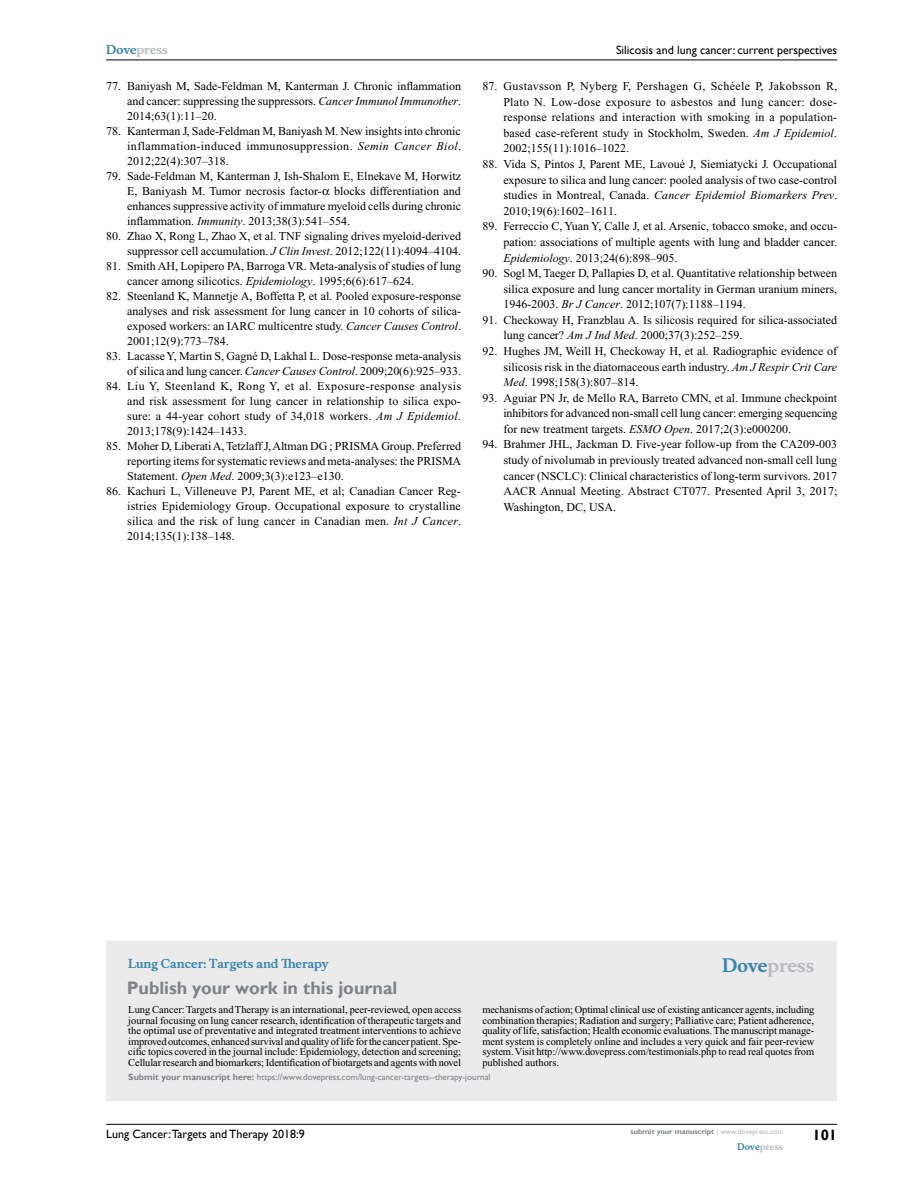
<style>
.page{position:relative;width:918px;height:1188px;background:#fff}
.page>*{position:absolute;margin:0;border:0;box-sizing:border-box;transform-origin:0 0}
.t1{font:700 18px "Gill Sans";color:#808285}
.t2{font:700 18px "Musee";color:#b8babc}
.t3{font:700 15px "Gill Sans";color:#000}
.t4{font:12px/15px "Times New Roman";color:#000;text-align:justify}
.t5{font:12px "Gill Sans";color:#000}
.t6{font:700 12px "Musee";color:#3785ad}
.t7{font:700 12px "Musee";color:#b8babc}
.t8{font:10.5px/10.5px "Times New Roman";letter-spacing:-.01em;color:#000;text-align:justify}
.t9{font:9px "Gill Sans";color:#808285}
.t10{font:700 9px "Musee";color:#b8babc}
.t11{font:700 7.5px "Gill Sans";color:#808285}
.s1{color:#3785ad}
.s2{font-style:italic}
.s3{font-weight:700}
.s4{font-weight:400;color:#b8babc}
</style>
<div class="page">
<div style="left:106px;top:941px;width:731px;height:159px;background:#ebebec"></div>
<hr style="left:106px;top:1124px;width:731px;height:1px;background:#000">
<hr style="left:106px;top:60px;width:731px;height:1px;background:#000">
<p class="t7" style="left:106px;top:43px;width:63px"><span class="s1">Dove</span>press</p>
<p class="t4" style="left:127px;top:79px;width:335px;text-indent:-21px">77. Baniyash M, Sade-Feldman M, Kanterman J. Chronic inflammation and cancer: suppressing the suppressors. <span class="s2">Cancer Immunol Immunother</span>.<br>2014;63(1):11–20.</p>
<p class="t4" style="left:127px;top:124px;width:335px;text-indent:-21px">78. Kanterman J, Sade-Feldman M, Baniyash M. New insights into chronic inflammation-induced immunosuppression. <span class="s2">Semin Cancer Biol</span>.<br>2012;22(4):307–318.</p>
<p class="t4" style="left:127px;top:169px;width:335px;text-indent:-21px">79. Sade-Feldman M, Kanterman J, Ish-Shalom E, Elnekave M, Horwitz E, Baniyash M. Tumor necrosis factor- blocks differentiation and enhances suppressive activity of immature myeloid cells during chronic inflammation. <span class="s2">Immunity</span>. 2013;38(3):541–554.</p>
<p class="t4" style="left:106px;top:229px;width:356px;text-align:right">80. Zhao X, Rong L, Zhao X, et al. TNF signaling drives myeloid-derived suppressor cell accumulation. <span class="s2">J Clin Invest</span>. 2012;122(11):4094–4104.</p>
<p class="t4" style="left:127px;top:259px;width:335px;text-indent:-21px">81. Smith AH, Lopipero PA, Barroga VR. Meta-analysis of studies of lung cancer among silicotics. <span class="s2">Epidemiology</span>. 1995;6(6):617–624.</p>
<p class="t4" style="left:127px;top:289px;width:335px;text-indent:-21px">82. Steenland K, Mannetje A, Boffetta P, et al. Pooled exposure-response analyses and risk assessment for lung cancer in 10 cohorts of silica&shy;exposed workers: an IARC multicentre study. <span class="s2">Cancer Causes Control</span>.<br>2001;12(9):773–784.</p>
<p class="t4" style="left:106px;top:349px;width:356px;text-align:right">83. Lacasse Y, Martin S, Gagné D, Lakhal L. Dose-response meta-analysis of silica and lung cancer. <span class="s2">Cancer Causes Control</span>. 2009;20(6):925–933.</p>
<p class="t4" style="left:127px;top:379px;width:335px;text-indent:-21px">84. Liu Y, Steenland K, Rong Y, et al. Exposure-response analysis and risk assessment for lung cancer in relationship to silica expo&shy;sure: a 44-year cohort study of 34,018 workers. <span class="s2">Am J Epidemiol</span>.<br>2013;178(9):1424–1433.</p>
<p class="t4" style="left:127px;top:439px;width:336px;text-indent:-21px">85. Moher D, Liberati A, Tetzlaff J, Altman DG ; PRISMA Group. Preferred reporting items for systematic reviews and meta-analyses: the PRISMA Statement. <span class="s2">Open Med</span>. 2009;3(3):e123–e130.</p>
<p class="t4" style="left:127px;top:484px;width:335px;text-indent:-21px">86. Kachuri L, Villeneuve PJ, Parent ME, et al; Canadian Cancer Reg&shy;istries Epidemiology Group. Occupational exposure to crystalline silica and the risk of lung cancer in Canadian men. <span class="s2">Int J Cancer</span>.<br>2014;135(1):138–148.</p>
<p class="t5" style="left:616px;top:43px;width:223px">Silicosis and lung cancer: current perspectives</p>
<p class="t4" style="left:503px;top:78px;width:336px;line-height:15.6px;text-indent:-21px">87. Gustavsson P, Nyberg F, Pershagen G, Schéele P, Jakobsson R, Plato N. Low-dose exposure to asbestos and lung cancer: dose&shy;response relations and interaction with smoking in a population&shy;based case-referent study in Stockholm, Sweden. <span class="s2">Am J Epidemiol</span>.<br>2002;155(11):1016–1022.</p>
<p class="t4" style="left:503px;top:156px;width:336px;line-height:15.6px;text-indent:-21px">88. Vida S, Pintos J, Parent ME, Lavoué J, Siemiatycki J. Occupational exposure to silica and lung cancer: pooled analysis of two case-control studies in Montreal, Canada. <span class="s2">Cancer Epidemiol Biomarkers Prev</span>.<br>2010;19(6):1602–1611.</p>
<p class="t4" style="left:503px;top:219px;width:335px;line-height:15.6px;text-indent:-21px">89. Ferreccio C, Yuan Y, Calle J, et al. Arsenic, tobacco smoke, and occu&shy;pation: associations of multiple agents with lung and bladder cancer.<br><span class="s2">Epidemiology</span>. 2013;24(6):898–905.</p>
<p class="t4" style="left:503px;top:265px;width:335px;line-height:15.6px;text-indent:-21px">90. Sogl M, Taeger D, Pallapies D, et al. Quantitative relationship between silica exposure and lung cancer mortality in German uranium miners, 1946-2003. <span class="s2">Br J Cancer</span>. 2012;107(7):1188–1194.</p>
<p class="t4" style="left:503px;top:312px;width:335px;line-height:15.6px;text-indent:-21px">91. Checkoway H, Franzblau A. Is silicosis required for silica-associated lung cancer? <span class="s2">Am J Ind Med</span>. 2000;37(3):252–259.</p>
<p class="t4" style="left:503px;top:343px;width:335px;line-height:15.6px;text-indent:-21px">92. Hughes JM, Weill H, Checkoway H, et al. Radiographic evidence of silicosis risk in the diatomaceous earth industry. <span class="s2">Am J Respir Crit Care Med</span>. 1998;158(3):807–814.</p>
<p class="t4" style="left:503px;top:390px;width:336px;line-height:15.6px;text-indent:-21px">93. Aguiar PN Jr, de Mello RA, Barreto CMN, et al. Immune checkpoint inhibitors for advanced non-small cell lung cancer: emerging sequencing for new treatment targets. <span class="s2">ESMO Open</span>. 2017;2(3):e000200.</p>
<p class="t4" style="left:503px;top:437px;width:336px;line-height:15.6px;text-indent:-21px">94. Brahmer JHL, Jackman D. Five-year follow-up from the CA209-003 study of nivolumab in previously treated advanced non-small cell lung cancer (NSCLC): Clinical characteristics of long-term survivors. 2017<br>AACR Annual Meeting. Abstract CT077. Presented April 3, 2017; Washington, DC, USA.</p>
<p class="t6" style="left:128px;top:956px;width:202px">Lung Cancer: Targets and Therapy</p>
<h1 class="t1" style="left:127px;top:977px;width:272px">Publish your work in this journal</h1>
<h1 class="t2" style="left:722px;top:955px;width:94px"><span class="s1">Dove</span>press</h1>
<p class="t8" style="left:128px;top:1004px;width:335px">Lung Cancer: Targets and Therapy is an international, peer-reviewed, open access journal focusing on lung cancer research, identification of therapeutic targets and the optimal use of preventative and integrated treatment interventions to achieve improved outcomes, enhanced survival and quality of life for the cancer patient. Spe&shy;cific topics covered in the journal include: Epidemiology, detection and screening; Cellular research and biomarkers; Identification of biotargets and agents with novel</p>
<p class="t8" style="left:482px;top:1004px;width:333px">mechanisms of action; Optimal clinical use of existing anticancer agents, including combination therapies; Radiation and surgery; Palliative care; Patient adherence, quality of life, satisfaction; Health economic evaluations. The manuscript manage&shy;ment system is completely online and includes a very quick and fair peer-review system. Visit http://www.dovepress.com/testimonials.php to read real quotes from published authors.</p>
<p class="t9" style="left:128px;top:1072px;width:364px"><span class="s3">Submit your manuscript here:</span> https://www.dovepress.com/lung-cancer-targets--therapy-journal</p>
<p class="t5" style="left:106px;top:1127px;width:200px">Lung Cancer:Targets and Therapy 2018:9</p>
<p class="t11" style="left:631px;top:1127px;width:154px">submit your manuscript <span class="s4">| www.dovepress.com</span></p>
<p class="t10" style="left:737px;top:1141px;width:48px"><span class="s1">Dove</span>press</p>
<p class="t3" style="left:812px;top:1126px;width:26px">101</p>
</div>
